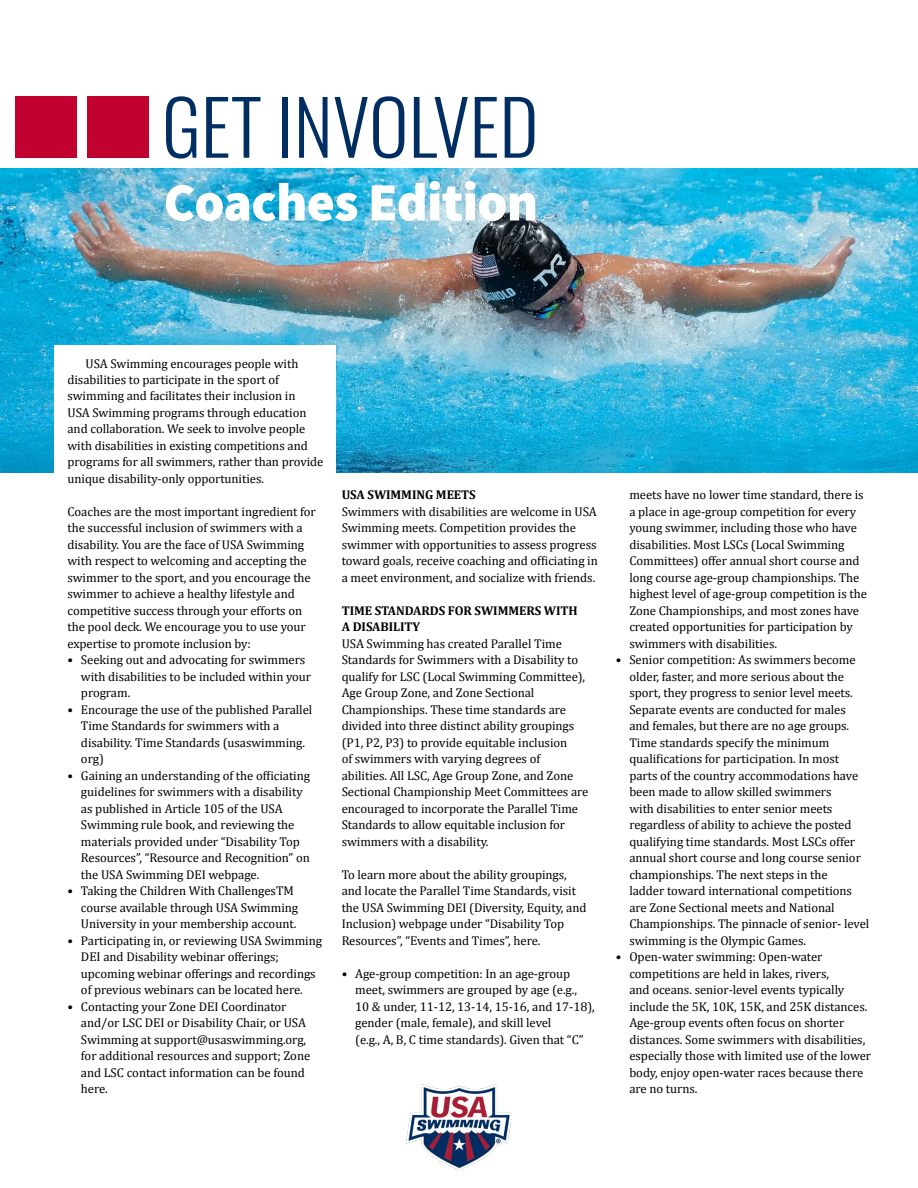
<style>
.page{position:relative;width:918px;height:1188px;background:#fff}
.page>*{position:absolute;margin:0;border:0;box-sizing:border-box;transform-origin:0 0}
.t1{font:300 75px "Oswald";color:#002d62}
.t2{font:900 54px "Source Sans Pro";letter-spacing:-.015em;color:#fff}
.t3{font:12.75px/16.5px "Cambria";letter-spacing:-.005em;color:#000}
.t4{font:700 12.75px/16.5px "Cambria";letter-spacing:-.005em;color:#000}
</style>
<div class="page">
<img style="left:0;top:168px;width:918px;height:304px">
<svg style="left:54px;top:346px;width:282px;height:126px"></svg>
<img style="left:407px;top:1085px;width:104px;height:85px">
<div style="left:87px;top:96px;width:61px;height:61px;background:#c10230"></div>
<div style="left:15px;top:96px;width:61px;height:61px;background:#c10230"></div>
<h1 class="t1" style="left:162px;top:60px;width:378px">GET INVOLVED</h1>
<h2 class="t2" style="left:164px;top:165px;width:376px">Coaches Edition</h2>
<p class="t3" style="left:67px;top:355px;width:257px;text-indent:18px">USA Swimming encourages people with disabilities to participate in the sport of swimming and facilitates their inclusion in<br>USA Swimming programs through education and collaboration. We seek to involve people with disabilities in existing competitions and programs for all swimmers, rather than provide unique disability-only opportunities.</p>
<p class="t3" style="left:67px;top:503px;width:250px">Coaches are the most important ingredient for the successful inclusion of swimmers with a disability. You are the face of USA Swimming with respect to welcoming and accepting the swimmer to the sport, and you encourage the swimmer to achieve a healthy lifestyle and competitive success through your efforts on the pool deck. We encourage you to use your expertise to promote inclusion by:</p>
<p class="t3" style="left:81px;top:652px;width:232px;text-indent:-14px">• Seeking out and advocating for swimmers with disabilities to be included within your program.</p>
<p class="t3" style="left:81px;top:701px;width:233px;text-indent:-14px">• Encourage the use of the published Parallel<br>Time Standards for swimmers with a disability. Time Standards (usaswimming. org)</p>
<p class="t3" style="left:81px;top:767px;width:231px;text-indent:-14px">• Gaining an understanding of the officiating guidelines for swimmers with a disability as published in Article 105 of the USA Swimming rule book, and reviewing the materials provided under “Disability Top Resources”, “Resource and Recognition” on the USA Swimming DEI webpage.</p>
<p class="t3" style="left:81px;top:883px;width:219px;text-indent:-14px">• Taking the Children With ChallengesTM course available through USA Swimming<br>University in your membership account.</p>
<p class="t3" style="left:81px;top:932px;width:243px;text-indent:-14px">• Participating in, or reviewing USA Swimming DEI and Disability webinar offerings; upcoming webinar offerings and recordings of previous webinars can be located here.</p>
<p class="t3" style="left:81px;top:998px;width:231px;text-indent:-14px">• Contacting your Zone DEI Coordinator and/or LSC DEI or Disability Chair, or USA Swimming at support@usaswimming.org, for additional resources and support; Zone and LSC contact information can be found here.</p>
<p class="t4" style="left:342px;top:486px;width:136px">USA SWIMMING MEETS</p>
<p class="t3" style="left:342px;top:503px;width:258px">Swimmers with disabilities are welcome in USA Swimming meets. Competition provides the swimmer with opportunities to assess progress toward goals, receive coaching and officiating in a meet environment, and socialize with friends.</p>
<p class="t4" style="left:342px;top:602px;width:238px">TIME STANDARDS FOR SWIMMERS WITH<br>A DISABILITY</p>
<p class="t3" style="left:342px;top:635px;width:248px">USA Swimming has created Parallel Time Standards for Swimmers with a Disability to qualify for LSC (Local Swimming Committee), Age Group Zone, and Zone Sectional Championships. These time standards are divided into three distinct ability groupings (P1, P2, P3) to provide equitable inclusion<br>of swimmers with varying degrees of abilities. All LSC, Age Group Zone, and Zone Sectional Championship Meet Committees are encouraged to incorporate the Parallel Time Standards to allow equitable inclusion for swimmers with a disability.</p>
<p class="t3" style="left:342px;top:866px;width:246px">To learn more about the ability groupings, and locate the Parallel Time Standards, visit the USA Swimming DEI (Diversity, Equity, and Inclusion) webpage under “Disability Top Resources”, “Events and Times”, here.</p>
<p class="t3" style="left:355px;top:965px;width:241px;text-indent:-14px">• Age-group competition: In an age-group meet, swimmers are grouped by age (e.g.,<br>10 &amp; under, 11-12, 13-14, 15-16, and 17-18), gender (male, female), and skill level<br>(e.g., A, B, C time standards). Given that “C”</p>
<p class="t3" style="left:629px;top:487px;width:239px">meets have no lower time standard, there is a place in age-group competition for every young swimmer, including those who have disabilities. Most LSCs (Local Swimming Committees) offer annual short course and long course age-group championships. The highest level of age-group competition is the Zone Championships, and most zones have created opportunities for participation by swimmers with disabilities.</p>
<p class="t3" style="left:629px;top:652px;width:241px;text-indent:-14px">• Senior competition: As swimmers become older, faster, and more serious about the sport, they progress to senior level meets.<br>Separate events are conducted for males and females, but there are no age groups.<br>Time standards specify the minimum qualifications for participation. In most parts of the country accommodations have been made to allow skilled swimmers<br>with disabilities to enter senior meets regardless of ability to achieve the posted qualifying time standards. Most LSCs offer annual short course and long course senior championships. The next steps in the<br>ladder toward international competitions are Zone Sectional meets and National Championships. The pinnacle of senior- level swimming is the Olympic Games.</p>
<p class="t3" style="left:629px;top:949px;width:243px;text-indent:-14px">• Open-water swimming: Open-water competitions are held in lakes, rivers,<br>and oceans. senior-level events typically include the 5K, 10K, 15K, and 25K distances.<br>Age-group events often focus on shorter distances. Some swimmers with disabilities, especially those with limited use of the lower body, enjoy open-water races because there are no turns.</p>
</div>
